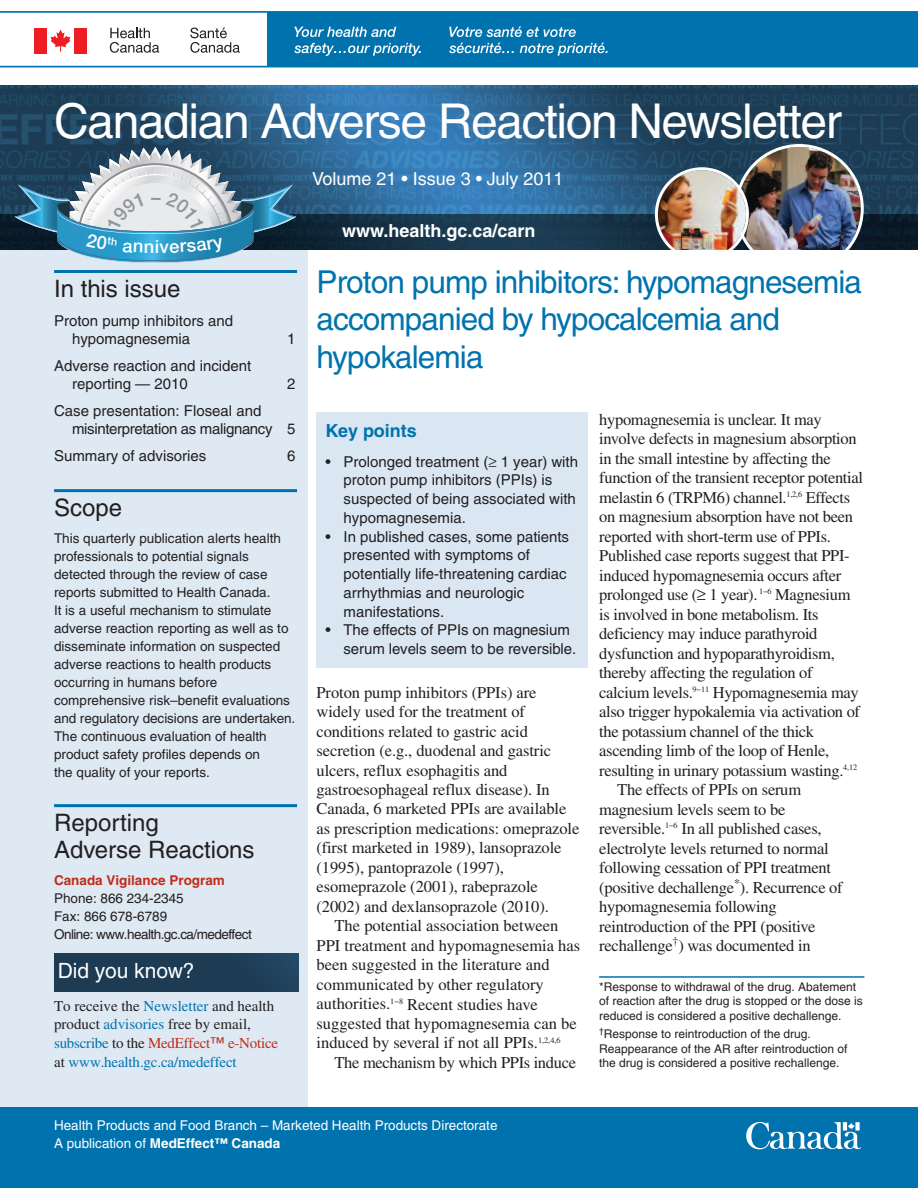
<style>
.page{position:relative;width:918px;height:1188px;background:#fff}
.page>*{position:absolute;margin:0;border:0;box-sizing:border-box;transform-origin:0 0}
.t1{font:48px "Helvetica";letter-spacing:-.03em;color:#fff}
.t2{font:31.5px/37.8px "Helvetica";letter-spacing:-.03em;color:#0073ae}
.t3{font:24px/27px "Helvetica";color:#231f20}
.t4{font:21px "Helvetica";color:#fff}
.t5{font:500 18.3px "Helvetica Neue";color:#fff}
.t6{font:18px "Helvetica";color:#fff}
.t7{font:700 18px "Helvetica";color:#fff}
.t8{font:700 18px "Helvetica";color:#0073ae}
.t9{font:16.5px/19.5px "Times";letter-spacing:-.015em;color:#231f20}
.t10{font:15px/18.8px "Helvetica";color:#231f20}
.t11{font:15px/18.8px "Times";color:#0073ae}
.t12{font:15px/18px "Helvetica";letter-spacing:-.02em;color:#231f20}
.t13{font:13.5px/18px "Helvetica";color:#231f20}
.t14{font:13.5px/18px "Helvetica";color:#fff}
.t15{font:13.5px/18px "Helvetica";letter-spacing:-.04em;color:#231f20}
.t16{font:700 13.5px "Helvetica";color:#c02d19}
.t17{font:12px/14.2px "Helvetica";color:#231f20}
.s1{color:#231f20}
.s2{color:#c02d19}
.s3{font-family:"Helvetica";color:#c02d19}
.s4{font-weight:700}
</style>
<div class="page">
<svg style="left:0;top:11px;width:918px;height:56px;fill:#0073ae"></svg>
<svg style="left:449px;top:26px;width:127px;height:11px"></svg>
<svg style="left:449px;top:43px;width:159px;height:13px;background:#3e95c1"></svg>
<svg style="left:294px;top:27px;width:102px;height:10px"></svg>
<svg style="left:294px;top:43px;width:127px;height:13px;background:#4096c2"></svg>
<div style="left:34px;top:28px;width:13px;height:25px;background:#ee1d23"></div>
<div style="left:74px;top:28px;width:13px;height:25px;background:#ee1d23"></div>
<svg style="left:51px;top:30px;width:19px;height:22px"></svg>
<svg style="left:110px;top:28px;width:49px;height:25px"></svg>
<svg style="left:190px;top:28px;width:50px;height:25px"></svg>
<img style="left:0;top:86px;width:918px;height:128px">
<img style="left:0;top:214px;width:918px;height:36px">
<img style="left:655px;top:144px;width:209px;height:106px">
<div style="left:0;top:250px;width:308px;height:878px;background:#dee9f4"></div>
<div style="left:0;top:1107px;width:918px;height:81px;background:#0073ae"></div>
<svg style="left:746px;top:1122px;width:115px;height:28px"></svg>
<hr style="left:54px;top:270px;width:243px;height:3px;background:#0073ae">
<hr style="left:54px;top:489px;width:243px;height:3px;background:#0073ae">
<hr style="left:54px;top:804px;width:243px;height:3px;background:#0073ae">
<img style="left:54px;top:954px;width:245px;height:37px">
<div style="left:317px;top:412px;width:271px;height:256px;background:#dae7f3"></div>
<hr style="left:599px;top:976px;width:265px;height:2px;background:#0073ae">
<svg style="left:15px;top:147px;width:281px;height:116px;background:#6d94aa"></svg>
<h1 class="t1" style="left:54px;top:104px;width:789px">Canadian Adverse Reaction Newsletter</h1>
<p class="t6" style="left:312px;top:173px;width:253px">Volume 21 • Issue 3 • July 2011</p>
<p class="t7" style="left:342px;top:224px;width:195px">www.health.gc.ca/carn</p>
<p class="t5" style="left:144px;top:240px;width:12px">n</p>
<h3 class="t3" style="left:54px;top:277px;width:128px">In this issue</h3>
<p class="t10" style="left:72px;top:313px;width:162px;line-height:18px;text-indent:-18px">Proton pump inhibitors and hypomagnesemia</p>
<p class="t10" style="left:287px;top:331px;width:10px">1</p>
<p class="t10" style="left:72px;top:358px;width:181px;line-height:18px;text-indent:-18px">Adverse reaction and incident reporting — 2010</p>
<p class="t10" style="left:287px;top:376px;width:10px">2</p>
<p class="t12" style="left:72px;top:403px;width:225px;text-indent:-18px">Case presentation: Floseal and misinterpretation as malignancy 5</p>
<p class="t10" style="left:54px;top:448px;width:154px">Summary of advisories</p>
<p class="t10" style="left:287px;top:448px;width:10px">6</p>
<h3 class="t3" style="left:54px;top:497px;width:69px">Scope</h3>
<p class="t13" style="left:54px;top:531px;width:243px">This quarterly publication alerts health professionals to potential signals detected through the review of case reports submitted to Health Canada.<br>It is a useful mechanism to stimulate adverse reaction reporting as well as to disseminate information on suspected adverse reactions to health products occurring in humans before comprehensive risk–benefit evaluations and regulatory decisions are undertaken.<br>The continuous evaluation of health product safety profiles depends on<br>the quality of your reports.</p>
<h3 class="t3" style="left:54px;top:812px;width:202px">Reporting<br>Adverse Reactions</h3>
<p class="t16" style="left:54px;top:875px;width:172px">Canada Vigilance Program</p>
<p class="t15" style="left:54px;top:891px;width:199px">Phone: 866 234-2345<br>Fax: 866 678-6789<br>Online: www.health.gc.ca/medeffect</p>
<p class="t4" style="left:58px;top:963px;width:138px">Did you know?</p>
<p class="t11" style="left:54px;top:998px;width:226px"><span class="s1">To receive the</span> Newsletter <span class="s1">and health product</span> advisories <span class="s1">free by email, </span>subscribe <span class="s1">to the</span> <span class="s2">MedEffect</span><span class="s3">™</span> <span class="s2">e-Notice </span><span class="s1">at</span> www.health.gc.ca/medeffect</p>
<h2 class="t2" style="left:317px;top:266px;width:547px">Proton pump inhibitors: hypomagnesemia accompanied by hypocalcemia and hypokalemia</h2>
<p class="t8" style="left:326px;top:424px;width:93px">Key points</p>
<p class="t10" style="left:344px;top:453px;width:236px;text-indent:-18px">• Prolonged treatment (≥ 1 year) with proton pump inhibitors (PPIs) is suspected of being associated with hypomagnesemia.</p>
<p class="t10" style="left:344px;top:528px;width:227px;text-indent:-18px">• In published cases, some patients presented with symptoms of potentially life-threatening cardiac arrhythmias and neurologic manifestations.</p>
<p class="t10" style="left:344px;top:622px;width:234px;text-indent:-18px">• The effects of PPIs on magnesium serum levels seem to be reversible.</p>
<p class="t9" style="left:317px;top:684px;width:264px">Proton pump inhibitors (PPIs) are widely used for the treatment of conditions related to gastric acid secretion (e.g., duodenal and gastric ulcers, reflux esophagitis and gastroesophageal reflux disease). In Canada, 6 marketed PPIs are available as prescription medications: omeprazole (first marketed in 1989), lansoprazole (1995), pantoprazole (1997), esomeprazole (2001), rabeprazole (2002) and dexlansoprazole (2010).</p>
<p class="t9" style="left:317px;top:918px;width:265px;text-indent:18px">The potential association between PPI treatment and hypomagnesemia has been suggested in the literature and communicated by other regulatory authorities.<sup>1−8</sup> Recent studies have suggested that hypomagnesemia can be induced by several if not all PPIs.<sup>1,2,4,6</sup></p>
<p class="t9" style="left:335px;top:1054px;width:243px">The mechanism by which PPIs induce</p>
<p class="t9" style="left:599px;top:411px;width:224px">hypomagnesemia is unclear. It may</p>
<p class="t9" style="left:599px;top:430px;width:259px">involve defects in magnesium absorption</p>
<p class="t9" style="left:599px;top:450px;width:233px">in the small intestine by affecting the</p>
<p class="t9" style="left:599px;top:469px;width:265px">function of the transient receptor potential</p>
<p class="t9" style="left:599px;top:489px;width:252px">melastin 6 (TRPM6) channel.<sup>1,2,6</sup> Effects</p>
<p class="t9" style="left:599px;top:508px;width:255px">on magnesium absorption have not been</p>
<p class="t9" style="left:599px;top:528px;width:233px">reported with short-term use of PPIs.</p>
<p class="t9" style="left:599px;top:547px;width:252px">Published case reports suggest that PPI-</p>
<p class="t9" style="left:599px;top:567px;width:243px">induced hypomagnesemia occurs after</p>
<p class="t9" style="left:599px;top:586px;width:253px">prolonged use (≥ 1 year). <sup>1−6</sup> Magnesium</p>
<p class="t9" style="left:599px;top:606px;width:221px">is involved in bone metabolism. Its</p>
<p class="t9" style="left:599px;top:625px;width:220px">deficiency may induce parathyroid</p>
<p class="t9" style="left:599px;top:645px;width:237px">dysfunction and hypoparathyroidism,</p>
<p class="t9" style="left:599px;top:664px;width:215px">thereby affecting the regulation of</p>
<p class="t9" style="left:599px;top:684px;width:261px">calcium levels.<sup>9−11</sup> Hypomagnesemia may</p>
<p class="t9" style="left:599px;top:703px;width:262px">also trigger hypokalemia via activation of</p>
<p class="t9" style="left:599px;top:723px;width:216px">the potassium channel of the thick</p>
<p class="t9" style="left:599px;top:742px;width:231px">ascending limb of the loop of Henle,</p>
<p class="t9" style="left:599px;top:762px;width:259px">resulting in urinary potassium wasting.<sup>4,12</sup></p>
<p class="t9" style="left:617px;top:781px;width:185px">The effects of PPIs on serum</p>
<p class="t9" style="left:599px;top:801px;width:188px">magnesium levels seem to be</p>
<p class="t9" style="left:599px;top:820px;width:224px">reversible.<sup>1−6</sup> In all published cases,</p>
<p class="t9" style="left:599px;top:840px;width:231px">electrolyte levels returned to normal</p>
<p class="t9" style="left:599px;top:859px;width:233px">following cessation of PPI treatment</p>
<p class="t9" style="left:599px;top:879px;width:245px">(positive dechallenge<sup>*</sup>). Recurrence of</p>
<p class="t9" style="left:599px;top:898px;width:179px">hypomagnesemia following</p>
<p class="t9" style="left:599px;top:918px;width:218px">reintroduction of the PPI (positive</p>
<p class="t9" style="left:599px;top:937px;width:213px">rechallenge<sup>†</sup>) was documented in</p>
<p class="t17" style="left:599px;top:981px;width:265px">*Response to withdrawal of the drug. Abatement of reaction after the drug is stopped or the dose is reduced is considered a positive dechallenge.</p>
<p class="t17" style="left:599px;top:1028px;width:250px"><sup>†</sup>Response to reintroduction of the drug.<br>Reappearance of the AR after reintroduction of the drug is considered a positive rechallenge.</p>
<p class="t14" style="left:54px;top:1118px;width:445px">Health Products and Food Branch – Marketed Health Products Directorate<br>A publication of <span class="s4">MedEffect™ Canada</span></p>
</div>
